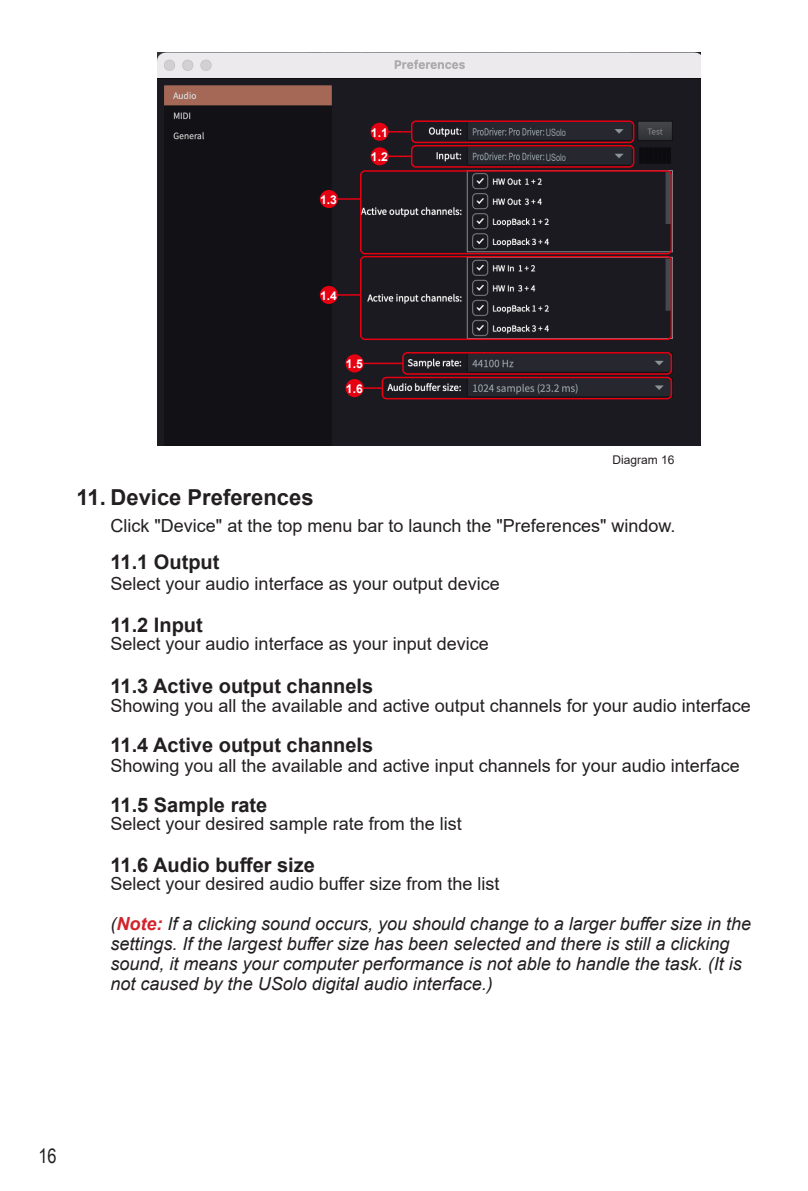
<style>
.page{position:relative;width:808px;height:1191px;background:#fff}
.page>*{position:absolute;margin:0;border:0;box-sizing:border-box;transform-origin:0 0}
.t1{font:700 22px "Arial";color:#231f20}
.t2{font:700 20px "Arial";color:#231f20}
.t3{font:20px "Arial Narrow";color:#231f20}
.t4{font:18px "Arial";color:#231f20}
.t5{font:italic 18px/20px "Arial";color:#231f20}
.t6{font:700 12.2px/24.2px "Arial";color:#fff}
.t7{font:12px "Arial";color:#231f20}
.t8{font:10px "Arial";color:#97a2a5;scale:.74 1}
.s1{font-weight:700;color:#d1232a}
</style>
<div class="page">
<img style="left:157px;top:52px;width:543px;height:393px">
<hr style="left:381px;top:131px;width:30px;height:2px;background:#e50012">
<div style="left:371px;top:123px;width:18px;height:18px;background:#e50012;border-radius:50%"></div>
<div style="left:411px;top:120px;width:223px;height:23px;border:2px solid #e50012;border-radius:4px"></div>
<hr style="left:381px;top:156px;width:30px;height:1px;background:#e50012">
<div style="left:371px;top:147px;width:18px;height:18px;background:#e50012;border-radius:50%"></div>
<div style="left:411px;top:145px;width:223px;height:23px;border:2px solid #e50012;border-radius:4px"></div>
<hr style="left:330px;top:198px;width:31px;height:2px;background:#e50012">
<div style="left:320px;top:190px;width:18px;height:18px;background:#e50012;border-radius:50%"></div>
<hr style="left:330px;top:294px;width:31px;height:2px;background:#e50012">
<div style="left:320px;top:286px;width:18px;height:18px;background:#e50012;border-radius:50%"></div>
<hr style="left:356px;top:363px;width:47px;height:1px;background:#e50012">
<div style="left:346px;top:354px;width:18px;height:18px;background:#e50012;border-radius:50%"></div>
<hr style="left:356px;top:387px;width:26px;height:2px;background:#e50012">
<div style="left:346px;top:379px;width:18px;height:18px;background:#e50012;border-radius:50%"></div>
<div style="left:360px;top:170px;width:312px;height:84px;border:2px solid #e50012;border-radius:4px"></div>
<div style="left:360px;top:256px;width:312px;height:84px;border:2px solid #e50012;border-radius:4px"></div>
<div style="left:402px;top:352px;width:270px;height:23px;border:2px solid #e50012;border-radius:4px"></div>
<div style="left:382px;top:377px;width:290px;height:22px;border:2px solid #e50012;border-radius:4px"></div>
<div style="left:546px;top:126px;width:64px;height:12px;background:#26272f"></div>
<div style="left:546px;top:151px;width:64px;height:11px;background:#26272f"></div>
<p class="t6" style="left:320px;top:188px;width:18px">1.3</p>
<p class="t6" style="left:371px;top:121px;width:18px">1.1<br>1.2</p>
<p class="t6" style="left:320px;top:283px;width:18px">1.4</p>
<p class="t6" style="left:346px;top:352px;width:18px">1.5<br>1.6</p>
<p class="t8" style="left:546px;top:126px;width:29px">USolo</p>
<p class="t8" style="left:546px;top:150px;width:29px">USolo</p>
<p class="t7" style="left:612px;top:451px;width:64px">Diagram 16</p>
<p class="t1" style="left:77px;top:482px;width:239px">11. Device Preferences</p>
<p class="t4" style="left:111px;top:513px;width:566px">Click "Device" at the top menu bar to launch the "Preferences" window.</p>
<p class="t2" style="left:111px;top:547px;width:110px">11.1 Output</p>
<p class="t4" style="left:111px;top:571px;width:391px">Select your audio interface as your output device</p>
<p class="t2" style="left:111px;top:610px;width:94px">11.2 Input</p>
<p class="t4" style="left:111px;top:631px;width:380px">Select your audio interface as your input device</p>
<p class="t2" style="left:111px;top:671px;width:264px">11.3 Active output channels</p>
<p class="t4" style="left:111px;top:693px;width:642px">Showing you all the available and active output channels for your audio interface</p>
<p class="t2" style="left:111px;top:730px;width:264px">11.4 Active output channels</p>
<p class="t4" style="left:111px;top:753px;width:631px">Showing you all the available and active input channels for your audio interface</p>
<p class="t2" style="left:111px;top:790px;width:158px">11.5 Sample rate</p>
<p class="t4" style="left:111px;top:811px;width:353px">Select your desired sample rate from the list</p>
<p class="t2" style="left:111px;top:850px;width:206px">11.6 Audio buffer size</p>
<p class="t4" style="left:111px;top:871px;width:390px">Select your desired audio buffer size from the list</p>
<p class="t5" style="left:111px;top:914px;width:642px">(<span class="s1">Note:</span> If a clicking sound occurs, you should change to a larger buffer size in the settings. If the largest buffer size has been selected and there is still a clicking sound, it means your computer performance is not able to handle the task. (It is not caused by the USolo digital audio interface.)</p>
<p class="t3" style="left:38px;top:1141px;width:20px">16</p>
</div>
